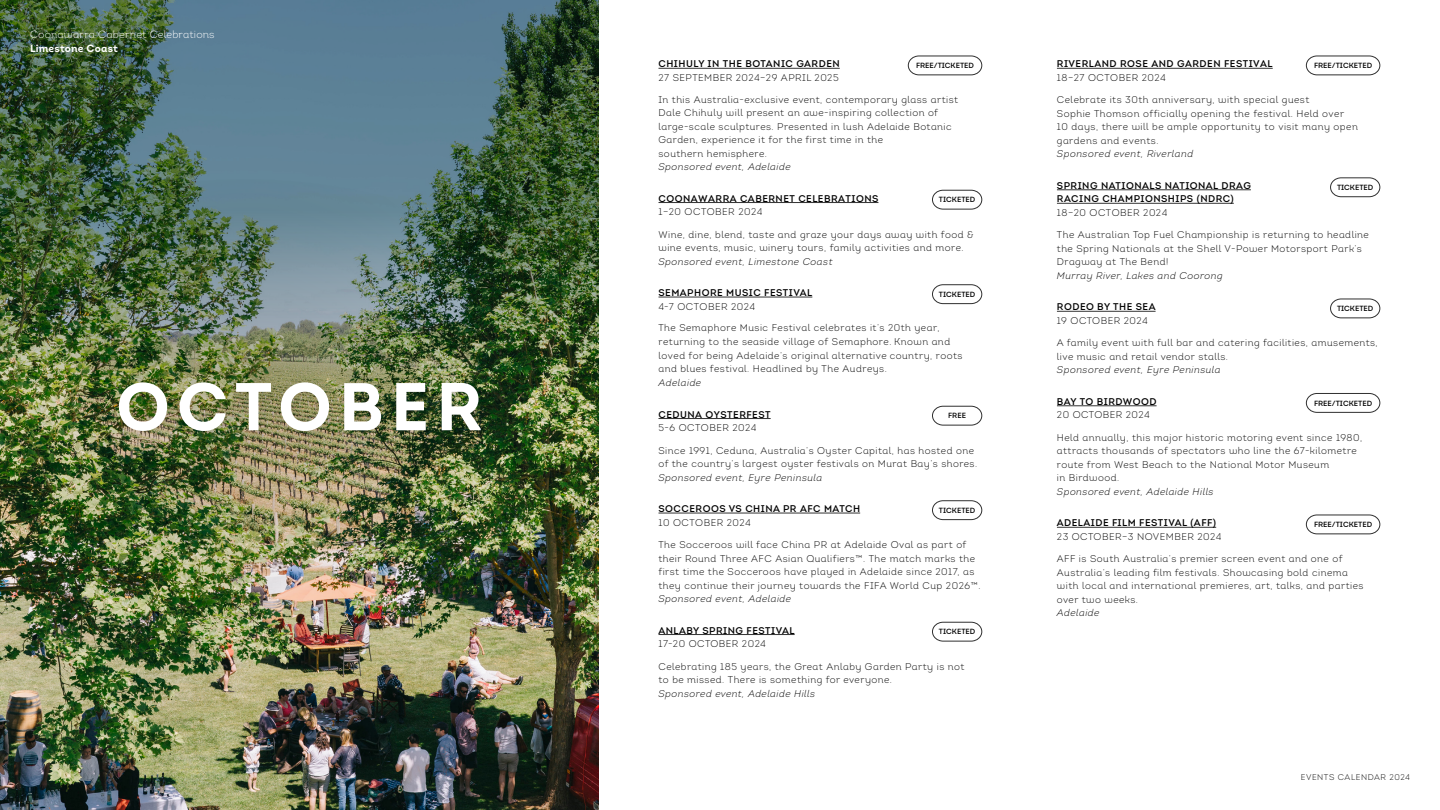
<style>
.page{position:relative;width:1440px;height:810px;background:#fff}
.page>*{position:absolute;margin:0;border:0;box-sizing:border-box;transform-origin:0 0}
.t1{font:700 67.5px "Adelaide Intro";letter-spacing:.1em;color:#fff}
.t2{font:300 10.5px "Adelaide Intro";letter-spacing:.015em;color:#fff}
.t3{font:700 10.5px "Adelaide Intro";letter-spacing:.015em;color:#fff}
.t4{font:300 9.75px/13.5px "Adelaide Intro";letter-spacing:.05em;color:#000}
.t5{font:600 9.75px/13.5px "Adelaide Intro";letter-spacing:.05em;color:#000}
.t6{font:italic 300 9.75px "Adelaide Intro";letter-spacing:.05em;color:#000}
.t7{font:300 8.25px "Adelaide Intro";letter-spacing:.065em;color:#000101}
.t8{font:600 7.5px "Adelaide Intro";color:#000}
</style>
<div class="page">
<img style="left:0;top:620px;width:599px;height:190px">
<svg style="left:0;top:0;width:599px;height:179px;fill:#597e95"></svg>
<hr style="left:658px;top:68px;width:182px;height:1px;background:#333">
<hr style="left:658px;top:202px;width:220px;height:1px;background:#333">
<hr style="left:658px;top:297px;width:154px;height:1px;background:#333">
<hr style="left:658px;top:418px;width:113px;height:1px;background:#333">
<hr style="left:658px;top:513px;width:202px;height:1px;background:#333">
<hr style="left:658px;top:634px;width:137px;height:1px;background:#333">
<hr style="left:1057px;top:68px;width:216px;height:1px;background:#333">
<hr style="left:1057px;top:190px;width:194px;height:1px;background:#333">
<hr style="left:1057px;top:203px;width:177px;height:1px;background:#333">
<hr style="left:1057px;top:311px;width:99px;height:1px;background:#333">
<hr style="left:1057px;top:406px;width:100px;height:1px;background:#333">
<hr style="left:1057px;top:527px;width:159px;height:1px;background:#333">
<img style="left:0;top:179px;width:599px;height:441px">
<svg style="left:932px;top:406px;width:50px;height:19px"></svg>
<svg style="left:908px;top:56px;width:74px;height:19px"></svg>
<svg style="left:1306px;top:56px;width:74px;height:19px"></svg>
<svg style="left:1306px;top:393px;width:74px;height:20px"></svg>
<svg style="left:1306px;top:515px;width:74px;height:19px"></svg>
<svg style="left:932px;top:190px;width:50px;height:19px"></svg>
<svg style="left:932px;top:284px;width:50px;height:20px"></svg>
<svg style="left:1330px;top:178px;width:50px;height:19px"></svg>
<svg style="left:1330px;top:299px;width:50px;height:19px"></svg>
<svg style="left:932px;top:500px;width:50px;height:20px"></svg>
<svg style="left:932px;top:622px;width:50px;height:19px"></svg>
<div style="left:109px;top:372px;width:383px;height:71px;background:#000;opacity:.12"></div>
<p class="t2" style="left:30px;top:28px;width:186px">Coonawarra Cabernet Celebrations</p>
<p class="t3" style="left:30px;top:41px;width:89px">Limestone Coast</p>
<h1 class="t1" style="left:116px;top:364px;width:368px">OCTOBER</h1>
<p class="t5" style="left:658px;top:57px;width:183px">CHIHULY IN THE BOTANIC GARDEN</p>
<p class="t4" style="left:658px;top:71px;width:182px">27 SEPTEMBER 2024–29 APRIL 2025</p>
<p class="t4" style="left:658px;top:92px;width:301px">In this Australia-exclusive event, contemporary glass artist Dale Chihuly will present an awe-inspiring collection of large-scale sculptures. Presented in lush Adelaide Botanic Garden, experience it for the first time in the<br>southern hemisphere.</p>
<p class="t6" style="left:658px;top:161px;width:134px">Sponsored event, Adelaide</p>
<p class="t5" style="left:658px;top:191px;width:221px">COONAWARRA CABERNET CELEBRATIONS</p>
<p class="t4" style="left:658px;top:205px;width:105px">1–20 OCTOBER 2024</p>
<p class="t4" style="left:658px;top:227px;width:317px">Wine, dine, blend, taste and graze your days away with food &amp; wine events, music, winery tours, family activities and more.</p>
<p class="t6" style="left:658px;top:255px;width:176px">Sponsored event, Limestone Coast</p>
<p class="t5" style="left:658px;top:286px;width:155px">SEMAPHORE MUSIC FESTIVAL</p>
<p class="t4" style="left:658px;top:299px;width:98px">4-7 OCTOBER 2024</p>
<p class="t4" style="left:658px;top:321px;width:306px">The Semaphore Music Festival celebrates it’s 20th year, returning to the seaside village of Semaphore. Known and loved for being Adelaide’s original alternative country, roots and blues festival. Headlined by The Audreys.</p>
<p class="t6" style="left:658px;top:377px;width:44px">Adelaide</p>
<p class="t5" style="left:658px;top:407px;width:114px">CEDUNA OYSTERFEST</p>
<p class="t4" style="left:658px;top:421px;width:100px">5-6 OCTOBER 2024</p>
<p class="t4" style="left:658px;top:443px;width:320px">Since 1991, Ceduna, Australia’s Oyster Capital, has hosted one of the country’s largest oyster festivals on Murat Bay’s shores.</p>
<p class="t6" style="left:658px;top:471px;width:165px">Sponsored event, Eyre Peninsula</p>
<p class="t5" style="left:658px;top:502px;width:203px">SOCCEROOS VS CHINA PR AFC MATCH</p>
<p class="t4" style="left:658px;top:515px;width:94px">10 OCTOBER 2024</p>
<p class="t4" style="left:658px;top:538px;width:324px">The Socceroos will face China PR at Adelaide Oval as part of their Round Three AFC Asian Qualifiers™. The match marks the first time the Socceroos have played in Adelaide since 2017, as they continue their journey towards the FIFA World Cup 2026™.</p>
<p class="t6" style="left:658px;top:593px;width:134px">Sponsored event, Adelaide</p>
<p class="t5" style="left:658px;top:624px;width:138px">ANLABY SPRING FESTIVAL</p>
<p class="t4" style="left:658px;top:637px;width:109px">17-20 OCTOBER 2024</p>
<p class="t4" style="left:658px;top:660px;width:307px">Celebrating 185 years, the Great Anlaby Garden Party is not to be missed. There is something for everyone.</p>
<p class="t6" style="left:658px;top:687px;width:158px">Sponsored event, Adelaide Hills</p>
<p class="t5" style="left:1057px;top:57px;width:217px">RIVERLAND ROSE AND GARDEN FESTIVAL</p>
<p class="t4" style="left:1057px;top:71px;width:110px">18–27 OCTOBER 2024</p>
<p class="t4" style="left:1057px;top:93px;width:302px">Celebrate its 30th anniversary, with special guest<br>Sophie Thomson officially opening the festival. Held over<br>10 days, there will be ample opportunity to visit many open gardens and events.</p>
<p class="t6" style="left:1057px;top:148px;width:138px">Sponsored event, Riverland</p>
<p class="t5" style="left:1057px;top:179px;width:195px">SPRING NATIONALS NATIONAL DRAG<br>RACING CHAMPIONSHIPS (NDRC)</p>
<p class="t4" style="left:1057px;top:206px;width:112px">18–20 OCTOBER 2024</p>
<p class="t4" style="left:1057px;top:228px;width:313px">The Australian Top Fuel Championship is returning to headline the Spring Nationals at the Shell V-Power Motorsport Park’s<br>Dragway at The Bend!</p>
<p class="t6" style="left:1057px;top:269px;width:167px">Murray River, Lakes and Coorong</p>
<p class="t5" style="left:1057px;top:300px;width:100px">RODEO BY THE SEA</p>
<p class="t4" style="left:1057px;top:314px;width:92px">19 OCTOBER 2024</p>
<p class="t4" style="left:1057px;top:336px;width:322px">A family event with full bar and catering facilities, amusements, live music and retail vendor stalls.</p>
<p class="t6" style="left:1057px;top:364px;width:165px">Sponsored event, Eyre Peninsula</p>
<p class="t5" style="left:1057px;top:395px;width:101px">BAY TO BIRDWOOD</p>
<p class="t4" style="left:1057px;top:408px;width:94px">20 OCTOBER 2024</p>
<p class="t4" style="left:1057px;top:431px;width:307px">Held annually, this major historic motoring event since 1980, attracts thousands of spectators who line the 67-kilometre route from West Beach to the National Motor Museum<br>in Birdwood.</p>
<p class="t6" style="left:1057px;top:485px;width:158px">Sponsored event, Adelaide Hills</p>
<p class="t5" style="left:1057px;top:516px;width:161px">ADELAIDE FILM FESTIVAL (AFF)</p>
<p class="t4" style="left:1057px;top:530px;width:166px">23 OCTOBER–3 NOVEMBER 2024</p>
<p class="t4" style="left:1057px;top:552px;width:308px">AFF is South Australia’s premier screen event and one of Australia’s leading film festivals. Showcasing bold cinema with local and international premieres, art, talks, and parties over two weeks.</p>
<p class="t6" style="left:1057px;top:607px;width:44px">Adelaide</p>
<p class="t8" style="left:916px;top:61px;width:60px">FREE/TICKETED</p>
<p class="t8" style="left:1314px;top:61px;width:60px">FREE/TICKETED</p>
<p class="t8" style="left:1337px;top:183px;width:38px">TICKETED</p>
<p class="t8" style="left:939px;top:195px;width:38px">TICKETED</p>
<p class="t8" style="left:939px;top:290px;width:38px">TICKETED</p>
<p class="t8" style="left:1337px;top:304px;width:38px">TICKETED</p>
<p class="t8" style="left:1314px;top:398px;width:60px">FREE/TICKETED</p>
<p class="t8" style="left:948px;top:411px;width:19px">FREE</p>
<p class="t8" style="left:939px;top:506px;width:38px">TICKETED</p>
<p class="t8" style="left:1314px;top:520px;width:60px">FREE/TICKETED</p>
<p class="t8" style="left:939px;top:627px;width:38px">TICKETED</p>
<p class="t7" style="left:1301px;top:772px;width:111px">EVENTS CALENDAR 2024</p>
</div>
